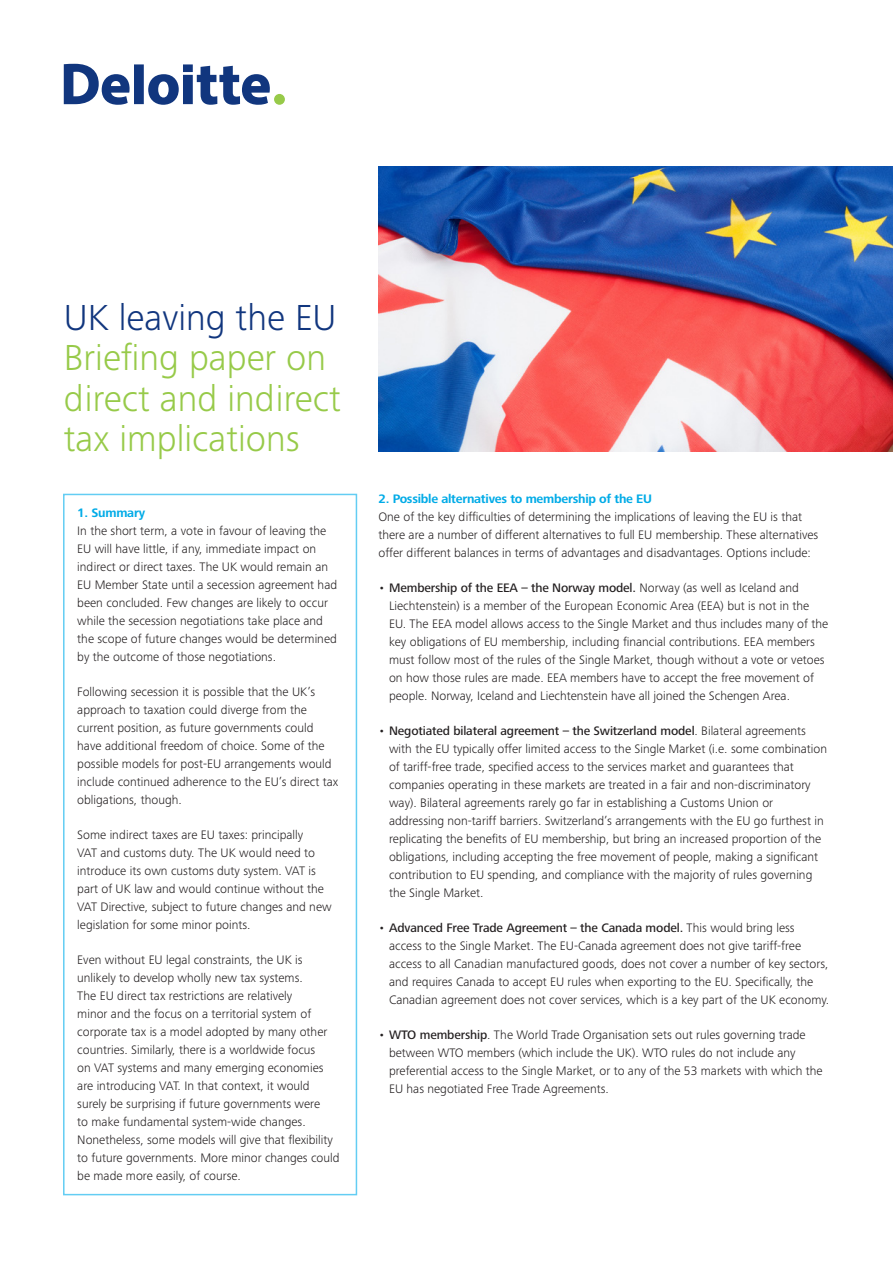
<style>
.page{position:relative;width:893px;height:1263px;background:#fff}
.page>*{position:absolute;margin:0;border:0;box-sizing:border-box;transform-origin:0 0}
.CoverSubTitle{font:300 37.5px/40.5px "Frutiger Next Pro";color:#97ca49}
.CoverTitle{font:300 37.5px "Frutiger Next Pro";color:#11367e}
.List_Bullet{font:300 12.75px/18px "Frutiger Next Pro";color:#231f20}
.Normal_wrd_1{font:300 12.75px/18px "Frutiger Next Pro";color:#231f20}
.Heading_2{font:700 12.75px "Frutiger Next Pro";letter-spacing:-.02em;color:#00abe7}
.s1{font-weight:500}
</style>
<div class="page">
<div style="left:274px;top:94px;width:11px;height:11px;background:#97ca49;border-radius:50%"></div>
<svg style="left:64px;top:64px;width:206px;height:41px"></svg>
<div style="left:63px;top:494px;width:294px;height:701px;border:2px solid #63cdf3"></div>
<img style="left:378px;top:166px;width:515px;height:285px">
<p class="CoverTitle" style="left:64px;top:296px;width:274px">UK leaving the EU</p>
<p class="CoverSubTitle" style="left:64px;top:337px;width:279px">Briefing paper on direct and indirect tax implications</p>
<p class="Heading_2" style="left:77px;top:506px;width:69px">1. Summary</p>
<p class="Normal_wrd_1" style="left:77px;top:522px;width:261px">In the short term, a vote in favour of leaving the EU will have little, if any, immediate impact on indirect or direct taxes. The UK would remain an EU Member State until a secession agreement had been concluded. Few changes are likely to occur while the secession negotiations take place and the scope of future changes would be determined by the outcome of those negotiations.</p>
<p class="Normal_wrd_1" style="left:77px;top:683px;width:263px">Following secession it is possible that the UK’s approach to taxation could diverge from the current position, as future governments could have additional freedom of choice. Some of the possible models for post‑EU arrangements would include continued adherence to the EU’s direct tax obligations, though.</p>
<p class="Normal_wrd_1" style="left:77px;top:826px;width:256px">Some indirect taxes are EU taxes: principally<br>VAT and customs duty. The UK would need to introduce its own customs duty system. VAT is part of UK law and would continue without the VAT Directive, subject to future changes and new legislation for some minor points.</p>
<p class="Normal_wrd_1" style="left:77px;top:951px;width:264px">Even without EU legal constraints, the UK is unlikely to develop wholly new tax systems.<br>The EU direct tax restrictions are relatively<br>minor and the focus on a territorial system of corporate tax is a model adopted by many other countries. Similarly, there is a worldwide focus<br>on VAT systems and many emerging economies are introducing VAT. In that context, it would surely be surprising if future governments were<br>to make fundamental system‑wide changes.<br>Nonetheless, some models will give that flexibility to future governments. More minor changes could be made more easily, of course.</p>
<p class="Heading_2" style="left:378px;top:491px;width:275px">2. Possible alternatives to membership of the EU</p>
<p class="Normal_wrd_1" style="left:378px;top:508px;width:441px">One of the key difficulties of determining the implications of leaving the EU is that there are a number of different alternatives to full EU membership. These alternatives offer different balances in terms of advantages and disadvantages. Options include:</p>
<p class="List_Bullet" style="left:389px;top:579px;width:441px;text-indent:-11px">• <span class="s1">Membership of the EEA – the Norway model.</span> Norway (as well as Iceland and Liechtenstein) is a member of the European Economic Area (EEA) but is not in the EU. The EEA model allows access to the Single Market and thus includes many of the key obligations of EU membership, including financial contributions. EEA members must follow most of the rules of the Single Market, though without a vote or vetoes on how those rules are made. EEA members have to accept the free movement of people. Norway, Iceland and Liechtenstein have all joined the Schengen Area.</p>
<p class="List_Bullet" style="left:389px;top:722px;width:440px;text-indent:-11px">• <span class="s1">Negotiated bilateral agreement – the Switzerland model</span>. Bilateral agreements with the EU typically offer limited access to the Single Market (i.e. some combination of tariff‑free trade, specified access to the services market and guarantees that companies operating in these markets are treated in a fair and non‑discriminatory way). Bilateral agreements rarely go far in establishing a Customs Union or addressing non‑tariff barriers. Switzerland’s arrangements with the EU go furthest in replicating the benefits of EU membership, but bring an increased proportion of the obligations, including accepting the free movement of people, making a significant contribution to EU spending, and compliance with the majority of rules governing the Single Market.</p>
<p class="List_Bullet" style="left:389px;top:919px;width:442px;text-indent:-11px">• <span class="s1">Advanced Free Trade Agreement – the Canada model.</span> This would bring less access to the Single Market. The EU‑Canada agreement does not give tariff‑free access to all Canadian manufactured goods, does not cover a number of key sectors, and requires Canada to accept EU rules when exporting to the EU. Specifically, the Canadian agreement does not cover services, which is a key part of the UK economy.</p>
<p class="List_Bullet" style="left:389px;top:1026px;width:435px;text-indent:-11px">• <span class="s1">WTO membership</span>. The World Trade Organisation sets out rules governing trade between WTO members (which include the UK). WTO rules do not include any preferential access to the Single Market, or to any of the 53 markets with which the EU has negotiated Free Trade Agreements.</p>
</div>
